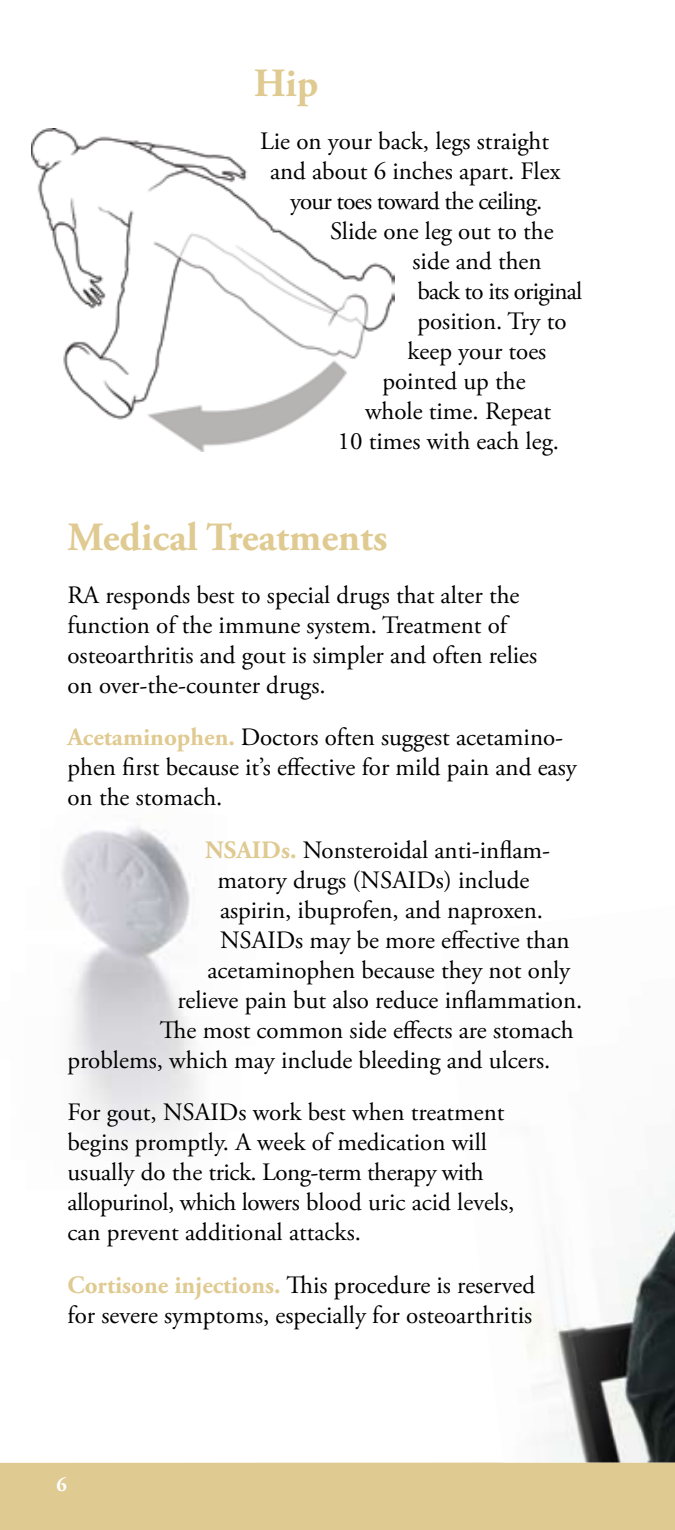
<style>
.page{position:relative;width:675px;height:1530px;background:#fff}
.page>*{position:absolute;margin:0;border:0;box-sizing:border-box;transform-origin:0 0}
.t1{font:700 40px "Adobe Garamond Pro";color:#dfca91}
.t2{font:25px/30px "Adobe Garamond Pro";color:#000}
.t3{font:25px "Adobe Garamond Pro";letter-spacing:-.03em;color:#000}
.t4{font:700 20px "Adobe Garamond Pro";color:#fff}
.s1{font-weight:700;color:#dfca91}
</style>
<div class="page">
<div style="left:0;top:1463px;width:675px;height:67px;background:#dfca91"></div>
<div style="left:668px;top:1462px;width:7px;height:68px;background:#dfca91"></div>
<img style="left:526px;top:1180px;width:149px;height:282px">
<img style="left:31px;top:128px;width:364px;height:323px">
<img style="left:61px;top:826px;width:136px;height:317px">
<h1 class="t1" style="left:254px;top:61px;width:66px">Hip</h1>
<p class="t2" style="left:260px;top:127px;width:291px">Lie on your back, legs straight</p>
<p class="t2" style="left:270px;top:157px;width:292px">and about 6 inches apart. Flex</p>
<p class="t3" style="left:290px;top:186px;width:254px">your toes toward the ceiling.</p>
<p class="t2" style="left:330px;top:217px;width:225px">Slide one leg out to the</p>
<p class="t2" style="left:412px;top:247px;width:131px">side and then</p>
<p class="t3" style="left:418px;top:276px;width:166px">back to its original</p>
<p class="t2" style="left:418px;top:307px;width:151px">position. Try to</p>
<p class="t2" style="left:408px;top:337px;width:140px">keep your toes</p>
<p class="t2" style="left:382px;top:367px;width:145px">pointed up the</p>
<p class="t2" style="left:365px;top:397px;width:188px">whole time. Repeat</p>
<p class="t2" style="left:338px;top:427px;width:223px">10 times with each leg.</p>
<h1 class="t1" style="left:68px;top:514px;width:321px">Medical Treatments</h1>
<p class="t2" style="left:68px;top:581px;width:471px">RA responds best to special drugs that alter the function of the immune system. Treatment of osteoarthritis and gout is simpler and often relies on over-the-counter drugs.</p>
<p class="t2" style="left:68px;top:723px;width:511px"><span class="s1">Acetaminophen.</span> Doctors often suggest acetamino&shy;phen first because it’s effective for mild pain and easy on the stomach.</p>
<p class="t2" style="left:205px;top:836px;width:347px"><span class="s1">NSAIDs.</span> Nonsteroidal anti-inflam-</p>
<p class="t2" style="left:218px;top:866px;width:313px">matory drugs (NSAIDs) include</p>
<p class="t2" style="left:220px;top:896px;width:325px">aspirin, ibuprofen, and naproxen.</p>
<p class="t2" style="left:220px;top:926px;width:351px">NSAIDs may be more effective than</p>
<p class="t2" style="left:208px;top:956px;width:364px">acetaminophen because they not only</p>
<p class="t2" style="left:178px;top:986px;width:406px">relieve pain but also reduce inflammation.</p>
<p class="t2" style="left:160px;top:1016px;width:415px">The most common side effects are stomach</p>
<p class="t2" style="left:67px;top:1046px;width:484px">problems, which may include bleeding and ulcers.</p>
<p class="t2" style="left:67px;top:1098px;width:448px">For gout, NSAIDs work best when treatment begins promptly. A week of medication will usually do the trick. Long-term therapy with allopurinol, which lowers blood uric acid levels, can prevent additional attacks.</p>
<p class="t2" style="left:68px;top:1271px;width:469px"><span class="s1">Cortisone injections.</span> This procedure is reserved for severe symptoms, especially for osteoarthritis</p>
<p class="t4" style="left:57px;top:1473px;width:12px">6</p>
</div>
